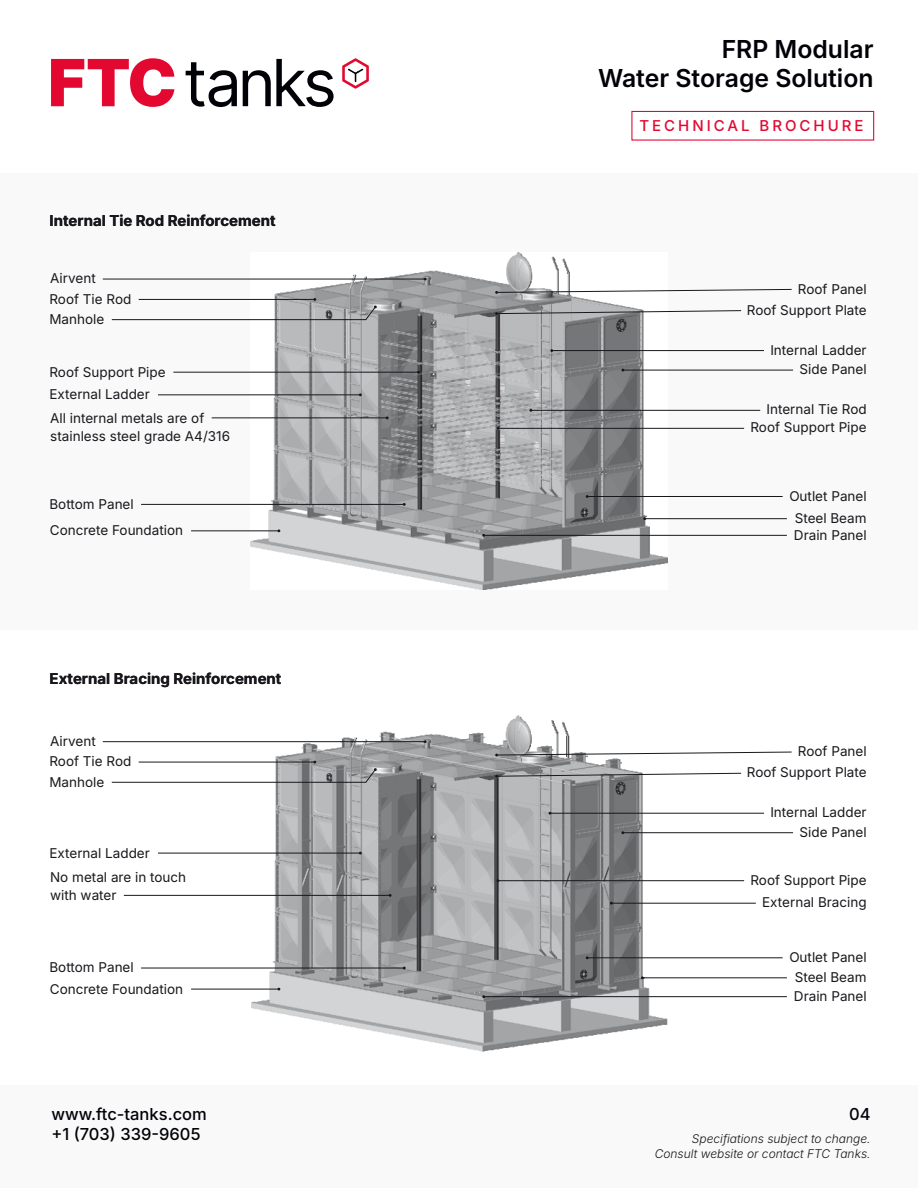
<style>
.page{position:relative;width:918px;height:1188px;background:#fff}
.page>*{position:absolute;margin:0;border:0;box-sizing:border-box;transform-origin:0 0}
.t1{font:600 24.75px/28.5px "Inter";color:#000207;text-align:right}
.t2{font:500 16.5px/19.8px "Inter";color:#000207}
.t3{font:700 15px "Inter";color:#1a171c}
.t4{font:500 15px "Inter";letter-spacing:.2em;color:#e3082f}
.t5{font:13.5px/20.7px "Inter";color:#1a171c}
.t6{font:italic 300 12px/15px "Inter";color:#1a171c;text-align:right}
</style>
<div class="page">
<img style="left:252px;top:715px;width:454px;height:337px">
<div style="left:0;top:1085px;width:918px;height:103px;background:#f9f9f9"></div>
<div style="left:631px;top:111px;width:243px;height:30px;border:1px solid #e3082f"></div>
<svg style="left:342px;top:58px;width:27px;height:31px"></svg>
<svg style="left:51px;top:58px;width:123px;height:49px"></svg>
<svg style="left:186px;top:62px;width:51px;height:45px"></svg>
<svg style="left:243px;top:59px;width:91px;height:48px"></svg>
<div style="left:0;top:173px;width:918px;height:457px;background:#f9f9f9"></div>
<img style="left:251px;top:253px;width:416px;height:336px">
<hr style="left:124px;top:895px;width:266px;height:1px;background:#1a171c">
<hr style="left:158px;top:853px;width:202px;height:1px;background:#1a171c">
<hr style="left:191px;top:989px;width:88px;height:1px;background:#1a171c">
<hr style="left:141px;top:968px;width:263px;height:1px;background:#1a171c">
<hr style="left:642px;top:977px;width:145px;height:1px;background:#1a171c">
<hr style="left:484px;top:996px;width:303px;height:1px;background:#1a171c">
<hr style="left:587px;top:957px;width:196px;height:1px;background:#1a171c">
<hr style="left:103px;top:741px;width:322px;height:1px;background:#1a171c">
<svg style="left:111px;top:761px;width:266px;height:22px"></svg>
<hr style="left:498px;top:880px;width:246px;height:1px;background:#1a171c">
<hr style="left:611px;top:903px;width:145px;height:1px;background:#1a171c">
<hr style="left:623px;top:832px;width:170px;height:1px;background:#1a171c">
<hr style="left:550px;top:813px;width:214px;height:1px;background:#1a171c">
<svg style="left:495px;top:773px;width:247px;height:5px"></svg>
<svg style="left:495px;top:751px;width:297px;height:5px"></svg>
<hr style="left:103px;top:279px;width:322px;height:1px;background:#1a171c">
<hr style="left:212px;top:417px;width:175px;height:1px;background:#1a171c">
<svg style="left:111px;top:298px;width:266px;height:22px"></svg>
<hr style="left:158px;top:394px;width:202px;height:1px;background:#1a171c">
<hr style="left:173px;top:372px;width:246px;height:1px;background:#1a171c">
<hr style="left:191px;top:530px;width:88px;height:1px;background:#1a171c">
<hr style="left:141px;top:504px;width:263px;height:1px;background:#1a171c">
<hr style="left:645px;top:518px;width:142px;height:1px;background:#1a171c">
<hr style="left:484px;top:535px;width:303px;height:1px;background:#1a171c">
<hr style="left:587px;top:496px;width:196px;height:1px;background:#1a171c">
<hr style="left:531px;top:410px;width:229px;height:1px;background:#1a171c">
<hr style="left:498px;top:428px;width:246px;height:1px;background:#1a171c">
<hr style="left:623px;top:370px;width:170px;height:1px;background:#1a171c">
<hr style="left:552px;top:350px;width:212px;height:1px;background:#1a171c">
<svg style="left:495px;top:310px;width:247px;height:5px"></svg>
<svg style="left:495px;top:289px;width:297px;height:5px"></svg>
<p class="t3" style="left:50px;top:210px;width:227px">Internal Tie Rod Reinforcement</p>
<p class="t5" style="left:49px;top:267px;width:83px">Airvent<br>Roof Tie Rod<br>Manhole</p>
<p class="t5" style="left:49px;top:361px;width:118px">Roof Support Pipe</p>
<p class="t5" style="left:49px;top:384px;width:102px">External Ladder</p>
<p class="t5" style="left:50px;top:408px;width:181px;line-height:18px">All internal metals are of stainless steel grade A4/316</p>
<p class="t5" style="left:49px;top:493px;width:86px">Bottom Panel</p>
<p class="t5" style="left:50px;top:520px;width:135px">Concrete Foundation</p>
<p class="t3" style="left:50px;top:667px;width:233px">External Bracing Reinforcement</p>
<p class="t5" style="left:49px;top:730px;width:83px">Airvent<br>Roof Tie Rod<br>Manhole</p>
<p class="t5" style="left:49px;top:842px;width:102px">External Ladder</p>
<p class="t5" style="left:50px;top:868px;width:138px;line-height:18px">No metal are in touch with water</p>
<p class="t5" style="left:49px;top:957px;width:86px">Bottom Panel</p>
<p class="t5" style="left:50px;top:978px;width:135px">Concrete Foundation</p>
<p class="t2" style="left:51px;top:1103px;width:157px">www.ftc-tanks.com +1 (703) 339-9605</p>
<h1 class="t1" style="left:598px;top:34px;width:277px">FRP Modular<br>Water Storage Solution</h1>
<p class="t4" style="left:639px;top:114px;width:226px">TECHNICAL BROCHURE</p>
<p class="t5" style="left:798px;top:278px;width:70px">Roof Panel</p>
<p class="t5" style="left:747px;top:299px;width:121px">Roof Support Plate</p>
<p class="t5" style="left:770px;top:339px;width:98px">Internal Ladder</p>
<p class="t5" style="left:800px;top:359px;width:69px">Side Panel</p>
<p class="t5" style="left:750px;top:400px;width:118px;line-height:18px;text-align:right">Internal Tie Rod<br>Roof Support Pipe</p>
<p class="t5" style="left:789px;top:485px;width:79px">Outlet Panel</p>
<p class="t5" style="left:794px;top:509px;width:74px;line-height:16.6px">Steel Beam<br>Drain Panel</p>
<p class="t5" style="left:798px;top:741px;width:70px">Roof Panel</p>
<p class="t5" style="left:747px;top:762px;width:121px">Roof Support Plate</p>
<p class="t5" style="left:770px;top:802px;width:98px">Internal Ladder</p>
<p class="t5" style="left:800px;top:821px;width:69px">Side Panel</p>
<p class="t5" style="left:750px;top:868px;width:118px;line-height:22.5px;text-align:right">Roof Support Pipe<br>External Bracing</p>
<p class="t5" style="left:789px;top:946px;width:79px">Outlet Panel</p>
<p class="t5" style="left:794px;top:967px;width:74px;line-height:18.9px">Steel Beam<br>Drain Panel</p>
<p class="t2" style="left:849px;top:1103px;width:23px">04</p>
<p class="t6" style="left:655px;top:1131px;width:217px">Specifiations subject to change.<br>Consult website or contact FTC Tanks.</p>
</div>
